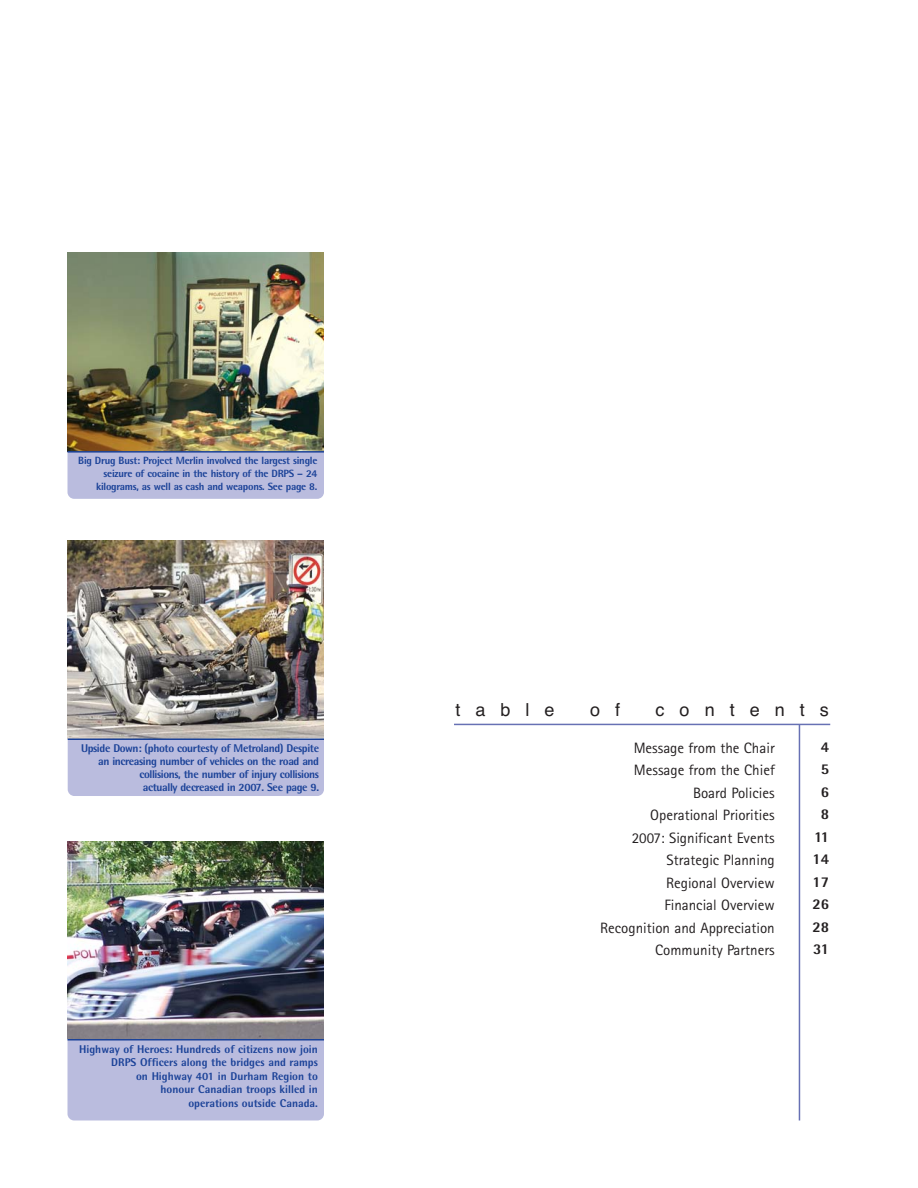
<style>
.page{position:relative;width:918px;height:1188px;background:#fff}
.page>*{position:absolute;margin:0;border:0;box-sizing:border-box;transform-origin:0 0}
.t1{font:18px "Helvetica";letter-spacing:.835em;color:#231f20}
.t2{font:15px/22.5px "Rotis Sans Serif";color:#231f20;text-align:right}
.t3{font:800 15px/22.5px "Rotis Semi Sans";color:#231f20;text-align:center}
.t4{font:800 11.25px/12.8px "Rotis Semi Sans";letter-spacing:-.02em;color:#1b4298;text-align:right}
.t5{font:800 11.25px/13.5px "Rotis Semi Sans";color:#1b4298;text-align:right}
.t6{font:800 10.5px/12.8px "Rotis Semi Sans";letter-spacing:-.02em;color:#1b4298;text-align:right}
</style>
<div class="page">
<div style="left:68px;top:725px;width:256px;height:71px;background:#babcde;border-radius:7px"></div>
<div style="left:67px;top:438px;width:257px;height:61px;background:#babcde;border-radius:7px"></div>
<hr style="left:454px;top:724px;width:376px;height:1px;background:#6771b4">
<hr style="left:799px;top:724px;width:1px;height:396px;background:#6771b4">
<img style="left:68px;top:540px;width:256px;height:198px">
<img style="left:68px;top:253px;width:256px;height:198px">
<hr style="left:68px;top:451px;width:256px;height:2px;background:#1b4298">
<hr style="left:68px;top:738px;width:256px;height:2px;background:#1b4298">
<div style="left:67px;top:1026px;width:257px;height:95px;background:#babcde;border-radius:7px"></div>
<img style="left:67px;top:841px;width:257px;height:198px">
<hr style="left:68px;top:1039px;width:256px;height:2px;background:#1b4298">
<p class="t6" style="left:78px;top:455px;width:241px">Big Drug Bust: Project Merlin involved the largest single seizure of cocaine in the history of the DRPS – 24 kilograms, as well as cash and weapons. See page 8.</p>
<p class="t4" style="left:81px;top:743px;width:240px">Upside Down: (photo courtesty of Metroland) Despite an increasing number of vehicles on the road and collisions, the number of injury collisions<br>actually decreased in 2007. See page 9.</p>
<p class="t5" style="left:79px;top:1043px;width:240px">Highway of Heroes: Hundreds of citizens now join DRPS Officers along the bridges and ramps<br>on Highway 401 in Durham Region to<br>honour Canadian troops killed in<br>operations outside Canada.</p>
<p class="t1" style="left:456px;top:703px;width:101px">table</p>
<p class="t1" style="left:590px;top:703px;width:32px">o f</p>
<p class="t1" style="left:656px;top:703px;width:175px">contents</p>
<p class="t2" style="left:600px;top:738px;width:176px">Message from the Chair<br>Message from the Chief<br>Board Policies<br>Operational Priorities<br>2007: Significant Events<br>Strategic Planning<br>Regional Overview<br>Financial Overview<br>Recognition and Appreciation<br>Community Partners</p>
<p class="t3" style="left:812px;top:737px;width:18px">4<br>5<br>6<br>8<br>11<br>14<br>17<br>26<br>28<br>31</p>
</div>
